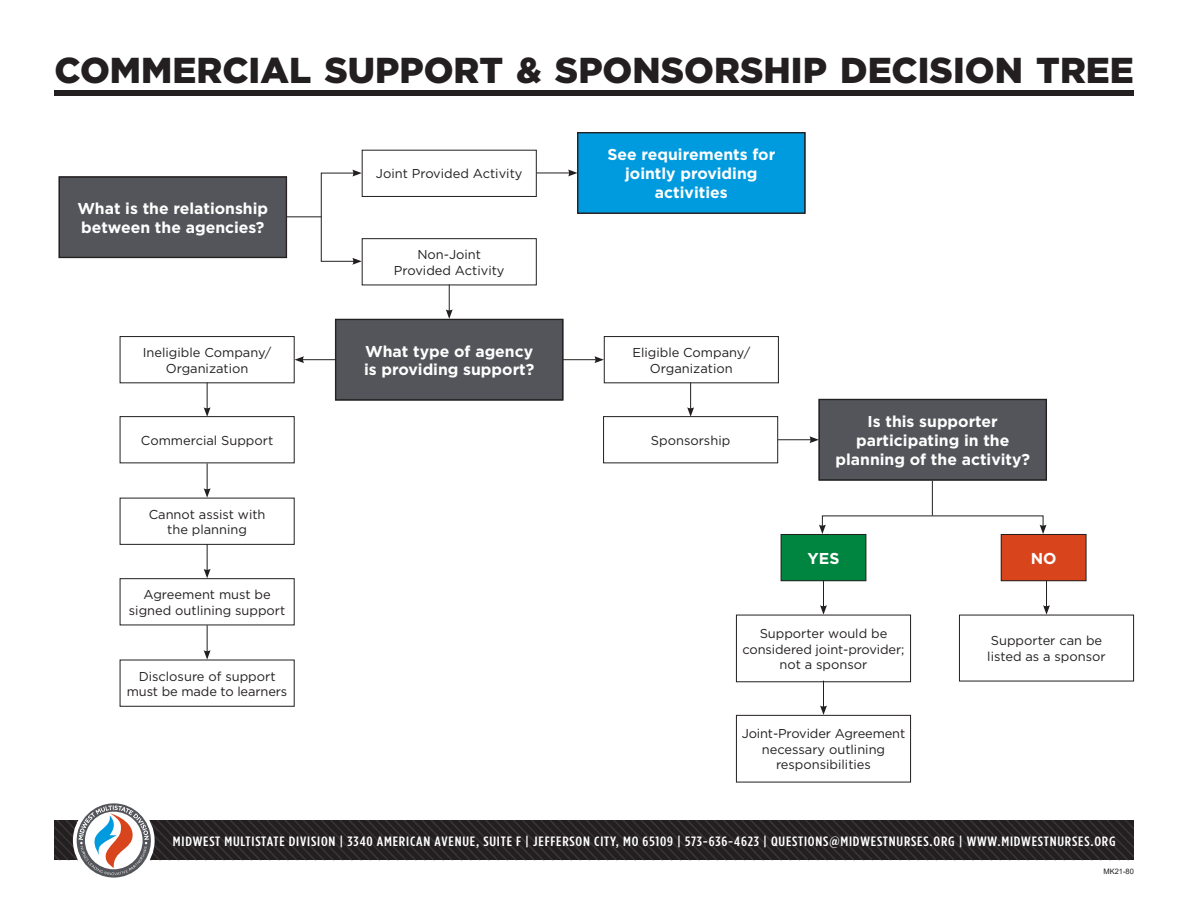
<style>
.page{position:relative;width:1188px;height:918px;background:#fff}
.page>*{position:absolute;margin:0;border:0;box-sizing:border-box;transform-origin:0 0}
.t1{font:900 36px "Gotham";color:#231f20}
.t2{font:700 15.75px/18.9px "Gotham";color:#fff}
.t3{font:500 13.5px "Gotham Condensed";letter-spacing:.05em;color:#fff;scale:1.2 1}
.t4{font:12.9px/15.5px "Gotham";color:#231f20;text-align:center}
.t5{font:7.5px "Arial";color:#231f20}
</style>
<div class="page">
<img style="left:54px;top:820px;width:1080px;height:40px">
<div style="left:73px;top:800px;width:82px;height:81px;border:8px solid #fff;border-radius:50%"></div>
<svg style="left:77px;top:803px;width:74px;height:75px"></svg>
<div style="left:54px;top:90px;width:1080px;height:5px;background:#231f20"></div>
<div style="left:59px;top:177px;width:227px;height:80px;background:#54555a"></div>
<div style="left:59px;top:176px;width:228px;height:82px;border:1px solid #231f20"></div>
<hr style="left:287px;top:216px;width:35px;height:1px;background:#231f20">
<div style="left:362px;top:150px;width:175px;height:47px;border:1px solid #231f20"></div>
<div style="left:362px;top:238px;width:175px;height:47px;border:1px solid #231f20"></div>
<hr style="left:537px;top:173px;width:33px;height:1px;background:#231f20">
<svg style="left:568px;top:170px;width:9px;height:6px"></svg>
<div style="left:578px;top:133px;width:227px;height:80px;background:#009bde"></div>
<div style="left:577px;top:132px;width:229px;height:82px;border:1px solid #231f20"></div>
<div style="left:321px;top:173px;width:34px;height:89px;border:1px solid #231f20"></div>
<svg style="left:352px;top:170px;width:10px;height:7px"></svg>
<svg style="left:352px;top:258px;width:10px;height:7px"></svg>
<svg style="left:446px;top:285px;width:7px;height:34px"></svg>
<div style="left:336px;top:320px;width:227px;height:80px;background:#54555a"></div>
<div style="left:335px;top:319px;width:228px;height:82px;border:1px solid #231f20"></div>
<hr style="left:563px;top:359px;width:34px;height:1px;background:#231f20">
<svg style="left:594px;top:356px;width:10px;height:7px"></svg>
<hr style="left:302px;top:359px;width:33px;height:1px;background:#231f20">
<svg style="left:295px;top:356px;width:9px;height:7px"></svg>
<div style="left:120px;top:336px;width:175px;height:47px;border:1px solid #231f20"></div>
<div style="left:604px;top:336px;width:175px;height:47px;border:1px solid #231f20"></div>
<svg style="left:204px;top:382px;width:7px;height:34px"></svg>
<div style="left:120px;top:416px;width:175px;height:47px;border:1px solid #231f20"></div>
<svg style="left:204px;top:463px;width:7px;height:35px"></svg>
<div style="left:120px;top:498px;width:175px;height:47px;border:1px solid #231f20"></div>
<div style="left:120px;top:578px;width:175px;height:47px;border:1px solid #231f20"></div>
<div style="left:120px;top:660px;width:175px;height:47px;border:1px solid #231f20"></div>
<svg style="left:204px;top:544px;width:7px;height:34px"></svg>
<svg style="left:204px;top:625px;width:7px;height:35px"></svg>
<svg style="left:687px;top:382px;width:7px;height:34px"></svg>
<div style="left:603px;top:416px;width:175px;height:47px;border:1px solid #231f20"></div>
<hr style="left:778px;top:439px;width:34px;height:1px;background:#231f20">
<svg style="left:809px;top:436px;width:10px;height:7px"></svg>
<div style="left:819px;top:400px;width:227px;height:80px;background:#54555a"></div>
<div style="left:819px;top:399px;width:228px;height:82px;border:1px solid #231f20"></div>
<svg style="left:1040px;top:525px;width:7px;height:9px"></svg>
<svg style="left:819px;top:525px;width:7px;height:9px"></svg>
<div style="left:781px;top:534px;width:85px;height:47px;background:#008540"></div>
<div style="left:781px;top:534px;width:85px;height:47px;border:1px solid #231f20"></div>
<div style="left:1001px;top:534px;width:85px;height:47px;background:#d8441c"></div>
<div style="left:1001px;top:534px;width:85px;height:47px;border:1px solid #231f20"></div>
<svg style="left:820px;top:580px;width:7px;height:35px"></svg>
<div style="left:736px;top:615px;width:175px;height:67px;border:1px solid #231f20"></div>
<svg style="left:1043px;top:580px;width:7px;height:35px"></svg>
<svg style="left:820px;top:681px;width:7px;height:34px"></svg>
<div style="left:736px;top:715px;width:175px;height:67px;border:1px solid #231f20"></div>
<hr style="left:932px;top:481px;width:1px;height:35px;background:#231f20">
<h1 class="t1" style="left:54px;top:45px;width:1081px">COMMERCIAL SUPPORT &amp; SPONSORSHIP DECISION TREE</h1>
<p class="t2" style="left:77px;top:199px;width:192px">What is the relationship between the agencies?</p>
<p class="t4" style="left:376px;top:166px;width:148px">Joint Provided Activity</p>
<p class="t4" style="left:394px;top:247px;width:112px">Non-Joint<br>Provided Activity</p>
<p class="t2" style="left:607px;top:145px;width:169px;text-align:center">See requirements for jointly providing activities</p>
<p class="t2" style="left:364px;top:341px;width:172px">What type of agency is providing support?</p>
<p class="t4" style="left:143px;top:345px;width:130px">Ineligible Company/<br>Organization</p>
<p class="t4" style="left:632px;top:345px;width:119px">Eligible Company/<br>Organization</p>
<p class="t4" style="left:141px;top:432px;width:134px">Commercial Support</p>
<p class="t4" style="left:149px;top:506px;width:118px">Cannot assist with the planning</p>
<p class="t4" style="left:129px;top:587px;width:158px">Agreement must be signed outlining support</p>
<p class="t4" style="left:651px;top:432px;width:81px">Sponsorship</p>
<p class="t2" style="left:836px;top:412px;width:196px;text-align:center">Is this supporter participating in the planning of the activity?</p>
<p class="t2" style="left:808px;top:549px;width:33px">YES</p>
<p class="t2" style="left:1031px;top:549px;width:27px">NO</p>
<p class="t4" style="left:127px;top:668px;width:162px">Disclosure of support must be made to learners</p>
<p class="t4" style="left:743px;top:626px;width:163px">Supporter would be considered joint-provider; not a sponsor</p>
<p class="t4" style="left:987px;top:633px;width:120px;text-align:left">Supporter can be listed as a sponsor</p>
<p class="t4" style="left:742px;top:726px;width:165px">Joint-Provider Agreement necessary outlining responsibilities</p>
<p class="t3" style="left:173px;top:834px;width:511px">MIDWEST MULTISTATE DIVISION | 3340 AMERICAN AVENUE, SUITE F | JEFFERSON CITY, MO 65109 | 573-636-4623 | QUESTIONS</p>
<p class="t3" style="left:829px;top:834px;width:16px">@MIDWESTNURSES</p>
<p class="t3" style="left:930px;top:834px;width:41px">.ORG | WWW</p>
<p class="t3" style="left:997px;top:834px;width:10px">.MIDWESTNURSES</p>
<p class="t3" style="left:1090px;top:834px;width:22px">.ORG</p>
<p class="t5" style="left:1104px;top:866px;width:32px">MK21-80</p>
</div>
